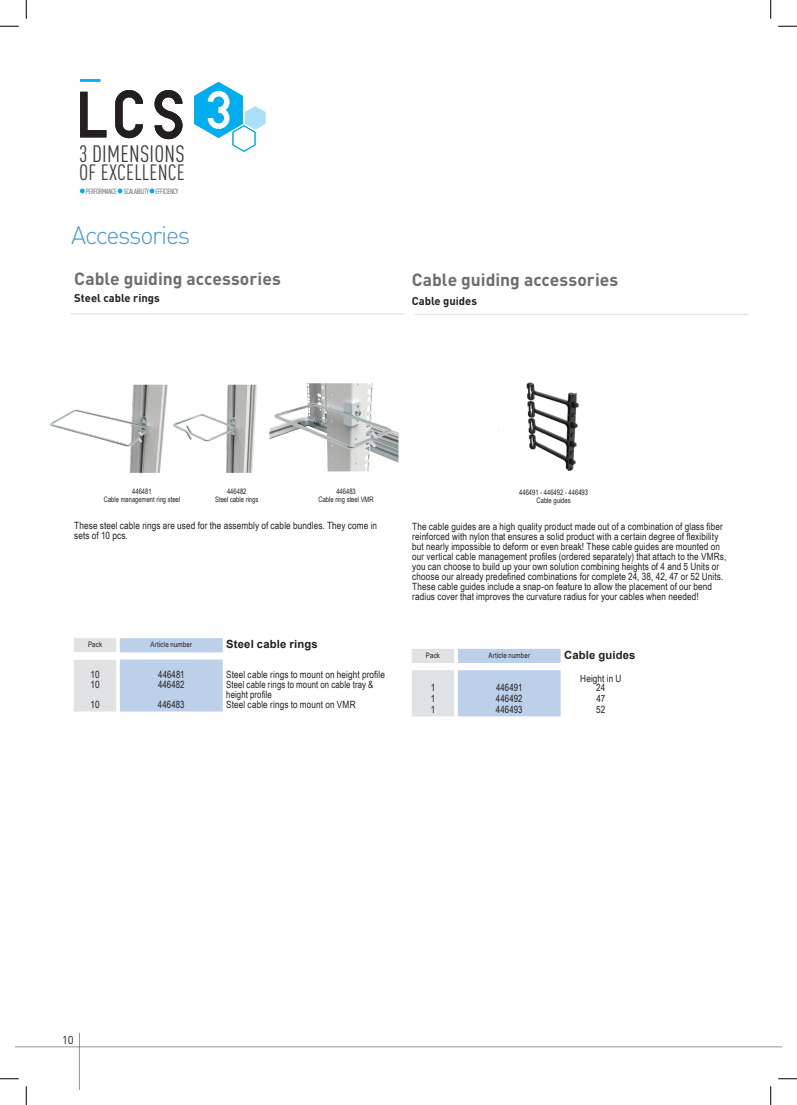
<style>
.page{position:relative;width:797px;height:1105px;background:#fff}
.page>*{position:absolute;margin:0;border:0;box-sizing:border-box;transform-origin:0 0}
.t1{font:300 25px "DIN Pro";letter-spacing:-.05em;color:#2486c7}
.t2{font:condensed 23.38px "DIN Pro";letter-spacing:.01em;color:#3e3e3f}
.t3{font:condensed 21.88px "DIN Pro";letter-spacing:.01em;color:#3e3e3f}
.t4{font:700 17.5px "DIN Pro";color:#6c6d70}
.t5{font:700 11.25px "DIN Pro";color:#231f20}
.t6{font:700 11.25px "Arial";letter-spacing:.015em;color:#231f20}
.t7{font:11.25px "DIN Pro";color:#231f20}
.t8{font:10px/10px "Arial Narrow";letter-spacing:.01em;color:#231f20}
.t9{font:10px/10px "Arial Narrow";letter-spacing:.01em;color:#231f20;scale:.95 1}
.t10{font:7.5px/7.5px "Arial Narrow";color:#231f20;text-align:center;scale:.95 1}
.t11{font:condensed 7.5px "DIN Pro";letter-spacing:-.04em;color:#57585a}
.t12{font:7.5px "Arial Narrow";letter-spacing:.02em;color:#231f20}
.t13{font:7.5px "Arial Narrow";color:#231f20}
</style>
<div class="page">
<hr style="left:79px;top:1033px;width:1px;height:56px;background:#939598">
<hr style="left:16px;top:1046px;width:765px;height:1px;background:#939598">
<svg style="left:80px;top:188px;width:5px;height:6px"></svg>
<svg style="left:118px;top:188px;width:4px;height:6px"></svg>
<svg style="left:150px;top:188px;width:4px;height:6px"></svg>
<hr style="left:80px;top:79px;width:20px;height:3px;background:#00aeef">
<svg style="left:80px;top:90px;width:103px;height:50px"></svg>
<svg style="left:194px;top:82px;width:71px;height:70px"></svg>
<svg style="left:412px;top:649px;width:149px;height:67px"></svg>
<img style="left:498px;top:382px;width:81px;height:89px">
<hr style="left:415px;top:314px;width:333px;height:1px;background:#e1e2e4">
<svg style="left:74px;top:638px;width:149px;height:73px"></svg>
<hr style="left:71px;top:313px;width:333px;height:1px;background:#e1e2e4">
<img style="left:50px;top:385px;width:118px;height:88px">
<img style="left:173px;top:385px;width:84px;height:88px">
<img style="left:269px;top:383px;width:129px;height:88px">
<svg style="left:0;top:25px;width:19px;height:2px"></svg>
<svg style="left:778px;top:25px;width:19px;height:2px"></svg>
<svg style="left:0;top:1078px;width:19px;height:1px"></svg>
<svg style="left:778px;top:1078px;width:19px;height:1px"></svg>
<svg style="left:25px;top:0;width:2px;height:19px"></svg>
<svg style="left:25px;top:1086px;width:2px;height:19px"></svg>
<svg style="left:770px;top:0;width:1px;height:19px"></svg>
<svg style="left:770px;top:1086px;width:1px;height:19px"></svg>
<h2 class="t2" style="left:79px;top:137px;width:107px">3 DIMENSIONS</h2>
<h3 class="t3" style="left:79px;top:157px;width:107px">OF EXCELLENCE</h3>
<p class="t11" style="left:86px;top:186px;width:94px">PERFORMANCE SCALABILITY EFFICIENCY</p>
<h1 class="t1" style="left:71px;top:216px;width:121px">Accessories</h1>
<h3 class="t4" style="left:74px;top:267px;width:208px">Cable guiding accessories</h3>
<p class="t5" style="left:74px;top:291px;width:87px">Steel cable rings</p>
<h3 class="t4" style="left:412px;top:268px;width:208px">Cable guiding accessories</h3>
<p class="t5" style="left:412px;top:293px;width:67px">Cable guides</p>
<p class="t10" style="left:104px;top:487px;width:82px">446481<br>Cable management ring steel</p>
<p class="t10" style="left:318px;top:487px;width:60px">446483<br>Cable ring steel VMR</p>
<p class="t10" style="left:215px;top:488px;width:47px">446482<br>Steel cable rings</p>
<p class="t10" style="left:519px;top:488px;width:74px">446491 - 446492 - 446493<br>Cable guides</p>
<p class="t8" style="left:74px;top:520px;width:304px">These steel cable rings are used for the assembly of cable bundles. They come in sets of 10 pcs.</p>
<p class="t8" style="left:412px;top:521px;width:315px">The cable guides are a high quality product made out of a combination of glass fiber reinforced with nylon that ensures a solid product with a certain degree of flexibility but nearly impossible to deform or even break! These cable guides are mounted on our vertical cable management profiles (ordered separately) that attach to the VMRs, you can choose to build up your own solution combining heights of 4 and 5 Units or choose our already predefined combinations for complete 24, 38, 42, 47 or 52 Units.<br>These cable guides include a snap-on feature to allow the placement of our bend radius cover that improves the curvature radius for your cables when needed!</p>
<p class="t13" style="left:88px;top:639px;width:16px">Pack</p>
<p class="t12" style="left:150px;top:639px;width:43px">Article number</p>
<p class="t6" style="left:226px;top:636px;width:93px">Steel cable rings</p>
<p class="t8" style="left:91px;top:669px;width:11px">10</p>
<p class="t9" style="left:158px;top:669px;width:29px">446481</p>
<p class="t8" style="left:226px;top:669px;width:160px">Steel cable rings to mount on height profile</p>
<p class="t8" style="left:91px;top:679px;width:11px">10</p>
<p class="t9" style="left:158px;top:679px;width:29px">446482</p>
<p class="t9" style="left:226px;top:679px;width:156px">Steel cable rings to mount on cable tray &amp; height profile</p>
<p class="t8" style="left:91px;top:699px;width:11px">10</p>
<p class="t9" style="left:158px;top:699px;width:30px">446483</p>
<p class="t8" style="left:226px;top:699px;width:131px">Steel cable rings to mount on VMR</p>
<p class="t13" style="left:426px;top:649px;width:16px">Pack</p>
<p class="t12" style="left:488px;top:649px;width:43px">Article number</p>
<p class="t6" style="left:564px;top:647px;width:73px">Cable guides</p>
<p class="t8" style="left:580px;top:673px;width:43px">Height in U</p>
<p class="t8" style="left:431px;top:682px;width:6px">1</p>
<p class="t9" style="left:496px;top:682px;width:29px">446491</p>
<p class="t8" style="left:596px;top:682px;width:11px">24</p>
<p class="t8" style="left:431px;top:693px;width:6px">1</p>
<p class="t9" style="left:496px;top:693px;width:29px">446492</p>
<p class="t8" style="left:596px;top:693px;width:10px">47</p>
<p class="t8" style="left:431px;top:704px;width:6px">1</p>
<p class="t9" style="left:496px;top:704px;width:29px">446493</p>
<p class="t8" style="left:596px;top:704px;width:11px">52</p>
<p class="t7" style="left:62px;top:1031px;width:13px">10</p>
</div>
